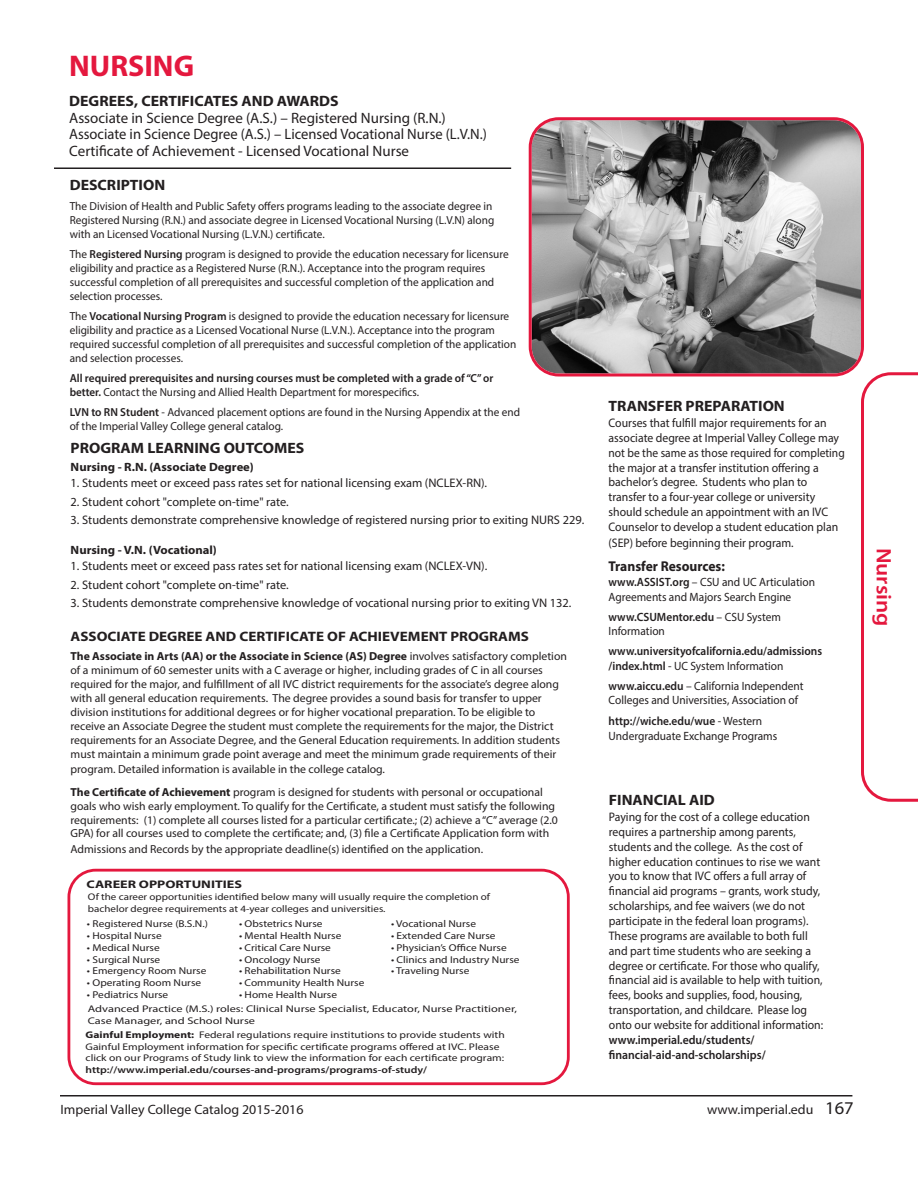
<style>
.page{position:relative;width:918px;height:1188px;background:#fff}
.page>*{position:absolute;margin:0;border:0;box-sizing:border-box;transform-origin:0 0}
.t1{font:700 30px "Myriad Pro";color:#e4183e}
.t2{font:600 21px "Myriad Pro";color:#e4183e;scale:1.1 1}
.t3{font:15px/16.5px "Myriad Pro";color:#231f20}
.t4{font:700 15px "Myriad Pro";color:#231f20;scale:1.05 1}
.t5{font:700 14.25px "Myriad Pro";color:#231f20;scale:.95 1}
.t6{font:700 13.65px "Myriad Pro";color:#231f20;scale:1.1 1}
.t7{font:13.5px "Myriad Pro";color:#231f20}
.t8{font:12.3px/14.9px "Myriad Pro";color:#231f20;scale:.95 1}
.t9{font:12.3px "Myriad Pro";color:#231f20}
.t10{font:600 12.3px/14.9px "Myriad Pro";color:#231f20;scale:.95 1}
.t11{font:12px/14.4px "Myriad Pro";color:#231f20;scale:.95 1}
.t12{font:600 12px/14.4px "Myriad Pro";color:#231f20;scale:.95 1}
.t13{font:700 12px "Myriad Pro";color:#231f20;scale:1.05 1}
.t14{font:11.7px/14px "Myriad Pro";color:#231f20}
.t15{font:600 11.7px/14px "Myriad Pro";color:#231f20}
.t16{font:700 11.1px "Myriad Pro";color:#231f20;scale:1.28 1}
.t17{font:9.9px "Myriad Pro";color:#231f20;scale:1.14 1}
.t18{font:9.6px/11.6px "Myriad Pro";color:#231f20;scale:1.19 1}
.t19{font:9.6px/11.6px "Myriad Pro";color:#231f20;scale:1.14 1}
.t20{font:9.6px/11.6px "Myriad Pro";color:#231f20;scale:1.28 1}
.t21{font:600 9.6px "Myriad Pro";color:#231f20;scale:1.19 1}
.s1{font-weight:600}
.s2{font-weight:400}
.s3{font-weight:700}
.s4{font-size:18px}
</style>
<div class="page">
<svg style="left:68px;top:869px;width:502px;height:216px"></svg>
<hr style="left:54px;top:167px;width:457px;height:2px;background:#231f20">
<svg style="left:529px;top:117px;width:335px;height:259px;background:#958d8f"></svg>
<hr style="left:60px;top:1095px;width:792px;height:2px;background:#231f20">
<svg style="left:861px;top:372px;width:57px;height:430px"></svg>
<h1 class="t1" style="left:69px;top:55px;width:126px">NURSING</h1>
<p class="t4" style="left:69px;top:95px;width:258px">DEGREES, CERTIFICATES AND AWARDS</p>
<p class="t3" style="left:69px;top:110px;width:419px">Associate in Science Degree (A.S.) – Registered Nursing (R.N.)<br>Associate in Science Degree (A.S.) – Licensed Vocational Nurse (L.V.N.)<br>Certificate of Achievement - Licensed Vocational Nurse</p>
<p class="t4" style="left:70px;top:180px;width:92px">DESCRIPTION</p>
<p class="t14" style="left:70px;top:200px;width:426px">The Division of Health and Public Safety offers programs leading to the associate degree in<br>Registered Nursing (R.N.) and associate degree in Licensed Vocational Nursing (L.V.N) along with an Licensed Vocational Nursing (L.V.N.) certificate.</p>
<p class="t14" style="left:70px;top:248px;width:440px">The <span class="s1">Registered Nursing</span> program is designed to provide the education necessary for licensure eligibility and practice as a Registered Nurse (R.N.). Acceptance into the program requires successful completion of all prerequisites and successful completion of the application and selection processes.</p>
<p class="t14" style="left:70px;top:310px;width:448px">The <span class="s1">Vocational Nursing Program</span> is designed to provide the education necessary for licensure eligibility and practice as a Licensed Vocational Nurse (L.V.N.). Acceptance into the program required successful completion of all prerequisites and successful completion of the application and selection processes.</p>
<p class="t15" style="left:70px;top:372px;width:425px">All required prerequisites and nursing courses must be completed with a grade of “C”or better. <span class="s2">Contact the Nursing and Allied Health Department for morespecifics.</span></p>
<p class="t14" style="left:70px;top:405px;width:452px;line-height:14.9px"><span class="s1">LVN to RN Student</span> - Advanced placement options are found in the Nursing Appendix at the end of the Imperial Valley College general catalog.</p>
<p class="t4" style="left:71px;top:442px;width:224px">PROGRAM LEARNING OUTCOMES</p>
<p class="t13" style="left:71px;top:462px;width:176px">Nursing - R.N. (Associate Degree)</p>
<p class="t9" style="left:71px;top:478px;width:418px">1. Students meet or exceed pass rates set for national licensing exam (NCLEX-RN).</p>
<p class="t9" style="left:71px;top:497px;width:220px">2. Student cohort "complete on-time" rate.</p>
<p class="t9" style="left:71px;top:516px;width:515px">3. Students demonstrate comprehensive knowledge of registered nursing prior to exiting NURS 229.</p>
<p class="t13" style="left:71px;top:545px;width:141px">Nursing - V.N. (Vocational)</p>
<p class="t9" style="left:71px;top:561px;width:418px">1. Students meet or exceed pass rates set for national licensing exam (NCLEX-VN).</p>
<p class="t9" style="left:71px;top:580px;width:220px">2. Student cohort "complete on-time" rate.</p>
<p class="t9" style="left:71px;top:599px;width:502px">3. Students demonstrate comprehensive knowledge of vocational nursing prior to exiting VN 132.</p>
<p class="t6" style="left:71px;top:632px;width:418px">ASSOCIATE DEGREE AND CERTIFICATE OF ACHIEVEMENT PROGRAMS</p>
<p class="t14" style="left:71px;top:650px;width:498px"><span class="s3">The Associate in Arts (AA) or the Associate in Science (AS) Degree</span> involves satisfactory completion of a minimum of 60 semester units with a C average or higher, including grades of C in all courses required for the major, and fulfillment of all IVC district requirements for the associate’s degree along with all general education requirements. The degree provides a sound basis for transfer to upper division institutions for additional degrees or for higher vocational preparation. To be eligible to receive an Associate Degree the student must complete the requirements for the major, the District requirements for an Associate Degree, and the General Education requirements. In addition students must maintain a minimum grade point average and meet the minimum grade requirements of their</p>
<p class="t14" style="left:71px;top:758px;width:474px;line-height:22.8px">program. Detailed information is available in the college catalog.<br><span class="s3">The Certificate of Achievement</span> program is designed for students with personal or occupational</p>
<p class="t14" style="left:71px;top:800px;width:489px">goals who wish early employment. To qualify for the Certificate, a student must satisfy the following requirements: (1) complete all courses listed for a particular certificate.; (2) achieve a “C” average (2.0<br>GPA) for all courses used to complete the certificate; and, (3) file a Certificate Application form with</p>
<p class="t14" style="left:71px;top:843px;width:414px">Admissions and Records by the appropriate deadline(s) identified on the application.</p>
<p class="t16" style="left:87px;top:880px;width:123px">CAREER OPPORTUNITIES</p>
<p class="t17" style="left:87px;top:920px;width:108px">• Registered Nurse (B.S.N.)</p>
<p class="t17" style="left:87px;top:932px;width:67px">• Hospital Nurse</p>
<p class="t17" style="left:87px;top:944px;width:65px">• Medical Nurse</p>
<p class="t17" style="left:87px;top:956px;width:66px">• Surgical Nurse</p>
<p class="t17" style="left:87px;top:967px;width:106px">• Emergency Room Nurse</p>
<p class="t17" style="left:87px;top:979px;width:102px">• Operating Room Nurse</p>
<p class="t17" style="left:87px;top:991px;width:73px">• Pediatrics Nurse</p>
<p class="t19" style="left:88px;top:892px;width:354px">Of the career opportunities identified below many will usually require the completion of bachelor degree requirements at 4-year colleges and universities.</p>
<p class="t17" style="left:239px;top:920px;width:75px">• Obstetrics Nurse</p>
<p class="t17" style="left:239px;top:932px;width:91px">• Mental Health Nurse</p>
<p class="t17" style="left:239px;top:944px;width:82px">• Critical Care Nurse</p>
<p class="t17" style="left:239px;top:956px;width:73px">• Oncology Nurse</p>
<p class="t17" style="left:239px;top:967px;width:91px">• Rehabilitation Nurse</p>
<p class="t17" style="left:239px;top:979px;width:112px">• Community Health Nurse</p>
<p class="t17" style="left:239px;top:991px;width:88px">• Home Health Nurse</p>
<p class="t17" style="left:391px;top:920px;width:76px">• Vocational Nurse</p>
<p class="t17" style="left:391px;top:932px;width:93px">• Extended Care Nurse</p>
<p class="t17" style="left:391px;top:944px;width:103px">• Physician’s Office Nurse</p>
<p class="t17" style="left:391px;top:956px;width:114px">• Clinics and Industry Nurse</p>
<p class="t17" style="left:391px;top:967px;width:70px">• Traveling Nurse</p>
<p class="t20" style="left:88px;top:1004px;width:337px">Advanced Practice (M.S.) roles: Clinical Nurse Specialist, Educator, Nurse Practitioner,<br>Case Manager, and School Nurse</p>
<p class="t18" style="left:86px;top:1030px;width:354px"><span class="s3">Gainful Employment:</span> Federal regulations require institutions to provide students with<br>Gainful Employment information for specific certificate programs offered at IVC. Please click on our Programs of Study link to view the information for each certificate program:</p>
<p class="t21" style="left:86px;top:1066px;width:289px">http://www.imperial.edu/courses-and-programs/programs-of-study/</p>
<p class="t4" style="left:609px;top:400px;width:169px">TRANSFER PREPARATION</p>
<p class="t8" style="left:609px;top:416px;width:250px">Courses that fulfill major requirements for an associate degree at Imperial Valley College may not be the same as those required for completing the major at a transfer institution offering a bachelor’s degree. Students who plan to transfer to a four-year college or university should schedule an appointment with an IVC Counselor to develop a student education plan (SEP) before beginning their program.</p>
<p class="t5" style="left:609px;top:561px;width:124px">Transfer Resources:</p>
<p class="t11" style="left:609px;top:576px;width:219px"><span class="s1">www.ASSIST.org</span> – CSU and UC Articulation<br>Agreements and Majors Search Engine</p>
<p class="t11" style="left:609px;top:611px;width:183px"><span class="s1">www.CSUMentor.edu</span> – CSU System<br>Information</p>
<p class="t12" style="left:609px;top:645px;width:226px">www.universityofcalifornia.edu/admissions /index.html <span class="s2">- UC System Information</span></p>
<p class="t11" style="left:609px;top:680px;width:207px"><span class="s1">www.aiccu.edu</span> – California Independent<br>Colleges and Universities, Association of</p>
<p class="t11" style="left:609px;top:714px;width:179px;line-height:15.1px"><span class="s1">http://wiche.edu/wue</span> - Western<br>Undergraduate Exchange Programs</p>
<p class="t4" style="left:609px;top:794px;width:103px">FINANCIAL AID</p>
<p class="t8" style="left:609px;top:810px;width:227px">Paying for the cost of a college education requires a partnership among parents, students and the college. As the cost of higher education continues to rise we want you to know that IVC offers a full array of financial aid programs – grants, work study, scholarships, and fee waivers (we do not participate in the federal loan programs).<br>These programs are available to both full and part time students who are seeking a degree or certificate. For those who qualify, financial aid is available to help with tuition, fees, books and supplies, food, housing, transportation, and childcare. Please log onto our website for additional information:</p>
<p class="t10" style="left:609px;top:1033px;width:167px">www.imperial.edu/students/ financial-aid-and-scholarships/</p>
<p class="t7" style="left:60px;top:1104px;width:245px">Imperial Valley College Catalog 2015-2016</p>
<p class="t7" style="left:707px;top:1104px;width:148px">www.imperial.edu <span class="s4">167</span></p>
<h2 class="t2" style="left:892px;top:548px;width:73px;rotate:90deg">Nursing</h2>
</div>
